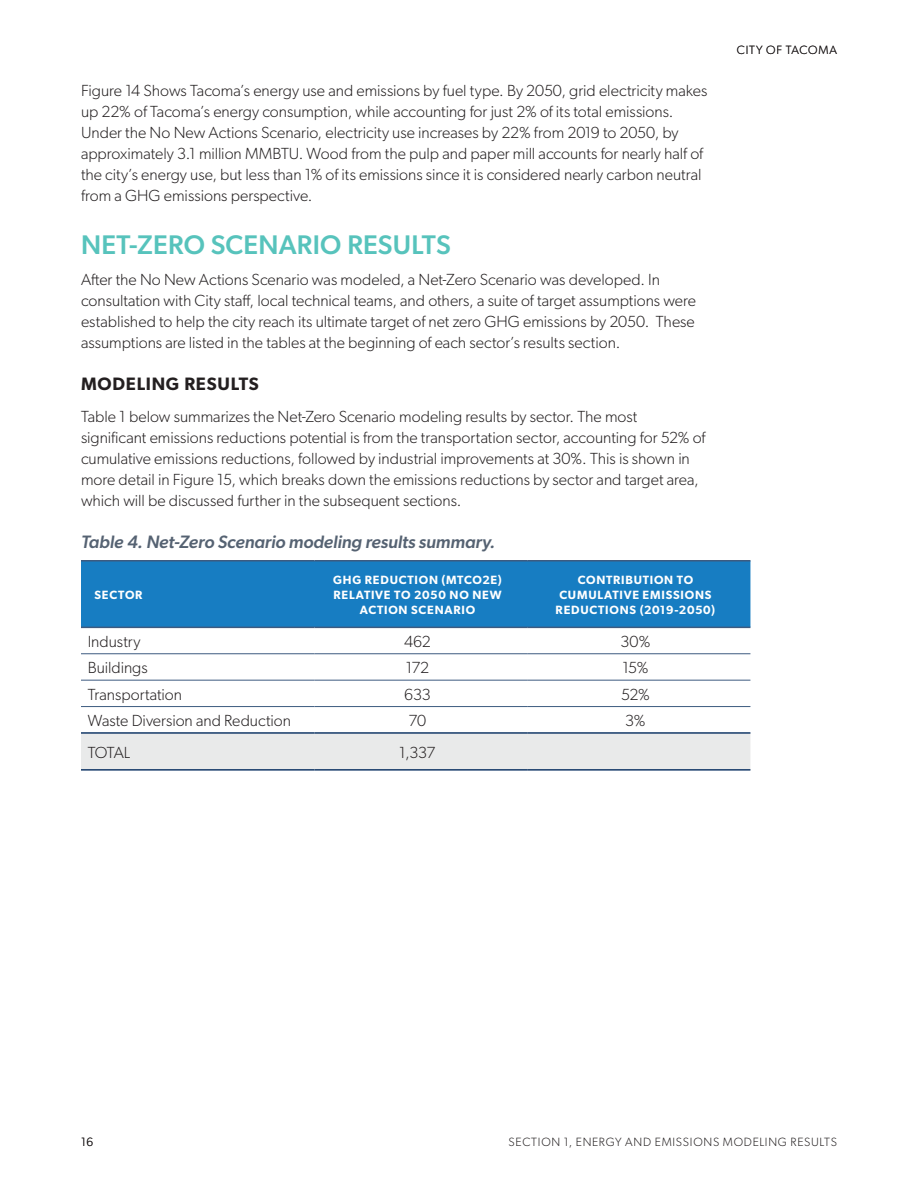
<style>
.page{position:relative;width:918px;height:1188px;background:#fff}
.page>*{position:absolute;margin:0;border:0;box-sizing:border-box;transform-origin:0 0}
.t1{font:500 27px "Gibson";letter-spacing:.01em;color:#57c3bc}
.t2{font:italic 500 18px "Gibson";color:#556272}
.H3_-_all_caps{font:600 18px "Gibson";letter-spacing:.04em;color:#231f20}
.Body{font:300 16.2px/21px "Gibson";color:#231f20}
.Table_-_body{font:300 16.2px "Gibson";color:#231f20}
.Table_-_Heading__L{font:600 12px/15px "Gibson";letter-spacing:.065em;color:#fff;text-align:center}
.t3{font:300 12px "Gibson";letter-spacing:.06em;color:#231f20}
</style>
<div class="page">
<div style="left:81px;top:562px;width:669px;height:65px;background:#177dc2"></div>
<svg style="left:81px;top:628px;width:669px;height:80px"></svg>
<div style="left:81px;top:734px;width:669px;height:35px;background:#e9eaea"></div>
<hr style="left:81px;top:560px;width:234px;height:2px;background:#3d5b80">
<hr style="left:315px;top:560px;width:212px;height:2px;background:#3d5b80">
<hr style="left:527px;top:560px;width:223px;height:2px;background:#3d5b80">
<hr style="left:81px;top:627px;width:234px;height:1px;background:#3d5b80">
<hr style="left:315px;top:627px;width:212px;height:1px;background:#3d5b80">
<hr style="left:81px;top:732px;width:234px;height:2px;background:#143968">
<hr style="left:315px;top:732px;width:212px;height:2px;background:#143968">
<hr style="left:527px;top:732px;width:223px;height:2px;background:#143968">
<hr style="left:81px;top:769px;width:234px;height:2px;background:#143968">
<hr style="left:315px;top:769px;width:212px;height:2px;background:#143968">
<hr style="left:527px;top:769px;width:223px;height:2px;background:#143968">
<hr style="left:527px;top:627px;width:223px;height:1px;background:#3d5b80">
<hr style="left:81px;top:653px;width:234px;height:1px;background:#3d5b80">
<hr style="left:315px;top:653px;width:212px;height:1px;background:#3d5b80">
<hr style="left:527px;top:653px;width:223px;height:1px;background:#3d5b80">
<hr style="left:81px;top:680px;width:234px;height:1px;background:#3d5b80">
<hr style="left:315px;top:680px;width:212px;height:1px;background:#3d5b80">
<hr style="left:527px;top:680px;width:223px;height:1px;background:#3d5b80">
<hr style="left:81px;top:706px;width:234px;height:1px;background:#3d5b80">
<hr style="left:315px;top:706px;width:212px;height:1px;background:#3d5b80">
<hr style="left:527px;top:706px;width:223px;height:1px;background:#3d5b80">
<p class="Body" style="left:81px;top:80px;width:628px">Figure 14 Shows Tacoma’s energy use and emissions by fuel type. By 2050, grid electricity makes up 22% of Tacoma’s energy consumption, while accounting for just 2% of its total emissions.<br>Under the No New Actions Scenario, electricity use increases by 22% from 2019 to 2050, by approximately 3.1 million MMBTU. Wood from the pulp and paper mill accounts for nearly half of the city’s energy use, but less than 1% of its emissions since it is considered nearly carbon neutral from a GHG emissions perspective.</p>
<h2 class="t1" style="left:81px;top:228px;width:371px">NET-ZERO SCENARIO RESULTS</h2>
<p class="Body" style="left:81px;top:269px;width:617px">After the No New Actions Scenario was modeled, a Net-Zero Scenario was developed. In consultation with City staff, local technical teams, and others, a suite of target assumptions were established to help the city reach its ultimate target of net zero GHG emissions by 2050. These assumptions are listed in the tables at the beginning of each sector’s results section.</p>
<p class="H3_-_all_caps" style="left:81px;top:373px;width:179px">MODELING RESULTS</p>
<p class="Body" style="left:81px;top:405px;width:626px">Table 1 below summarizes the Net-Zero Scenario modeling results by sector. The most significant emissions reductions potential is from the transportation sector, accounting for 52% of cumulative emissions reductions, followed by industrial improvements at 30%. This is shown in more detail in Figure 15, which breaks down the emissions reductions by sector and target area, which will be discussed further in the subsequent sections.</p>
<p class="t2" style="left:81px;top:530px;width:416px">Table 4. Net-Zero Scenario modeling results summary.</p>
<p class="Table_-_Heading__L" style="left:94px;top:587px;width:49px">SECTOR</p>
<p class="Table_-_Heading__L" style="left:333px;top:572px;width:170px">GHG REDUCTION (MTCO2E)<br>RELATIVE TO 2050 NO NEW<br>ACTION SCENARIO</p>
<p class="Table_-_Heading__L" style="left:556px;top:572px;width:161px">CONTRIBUTION TO<br>CUMULATIVE EMISSIONS<br>REDUCTIONS (2019-2050)</p>
<p class="Table_-_body" style="left:88px;top:632px;width:54px">Industry</p>
<p class="Table_-_body" style="left:404px;top:632px;width:28px">462</p>
<p class="Table_-_body" style="left:621px;top:632px;width:31px">30%</p>
<p class="Table_-_body" style="left:88px;top:658px;width:62px">Buildings</p>
<p class="Table_-_body" style="left:406px;top:658px;width:25px">172</p>
<p class="Table_-_body" style="left:622px;top:658px;width:28px">15%</p>
<p class="Table_-_body" style="left:88px;top:684px;width:96px">Transportation</p>
<p class="Table_-_body" style="left:404px;top:684px;width:28px">633</p>
<p class="Table_-_body" style="left:621px;top:684px;width:30px">52%</p>
<p class="Table_-_body" style="left:88px;top:711px;width:205px">Waste Diversion and Reduction</p>
<p class="Table_-_body" style="left:409px;top:711px;width:19px">70</p>
<p class="Table_-_body" style="left:625px;top:711px;width:22px">3%</p>
<p class="Table_-_body" style="left:88px;top:743px;width:44px">TOTAL</p>
<p class="Table_-_body" style="left:399px;top:743px;width:38px">1,337</p>
<p class="t3" style="left:737px;top:43px;width:102px">CITY OF TACOMA</p>
<p class="t3" style="left:81px;top:1135px;width:14px">16</p>
<p class="t3" style="left:509px;top:1135px;width:330px">SECTION 1, ENERGY AND EMISSIONS MODELING RESULTS</p>
</div>
